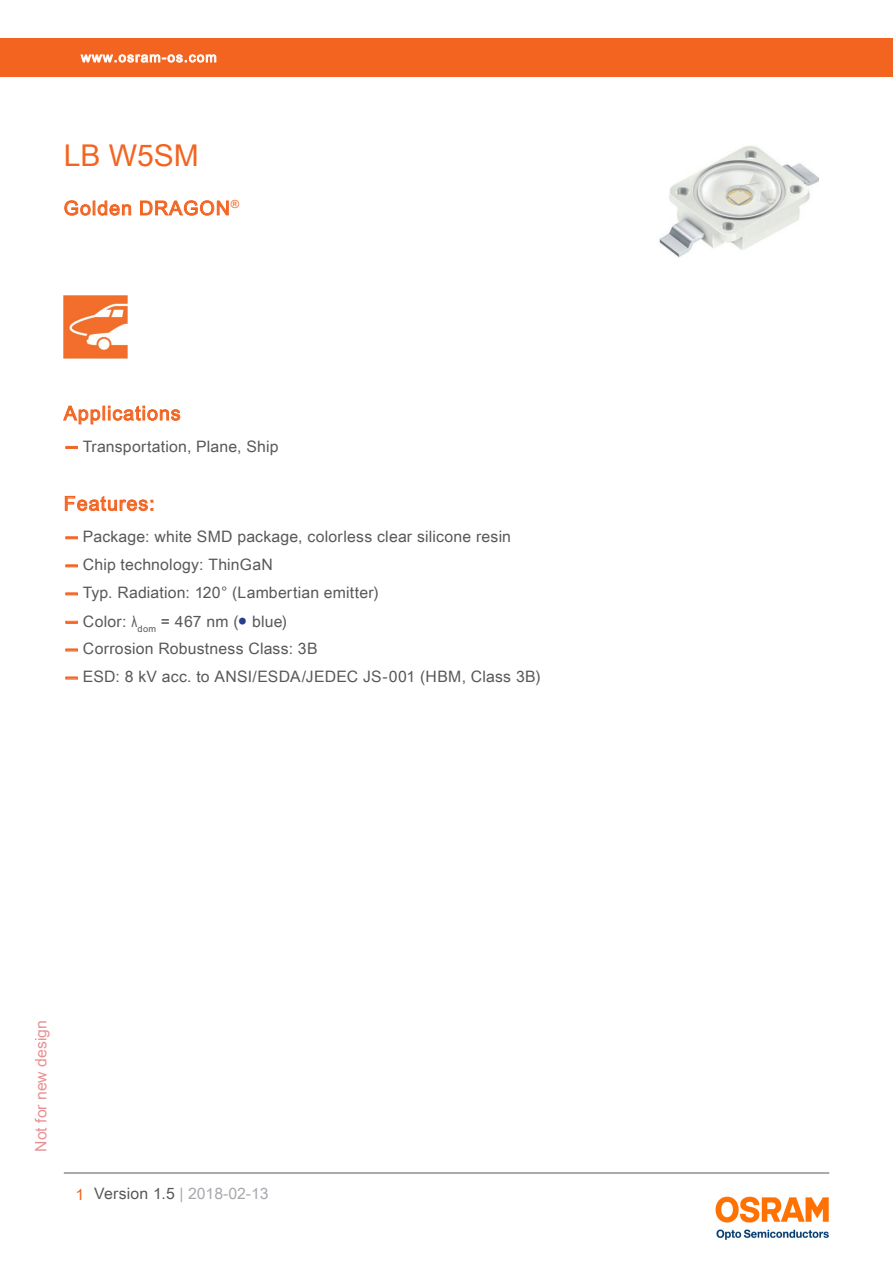
<style>
.page{position:relative;width:893px;height:1263px;background:#fff}
.page>*{position:absolute;margin:0;border:0;box-sizing:border-box;transform-origin:0 0}
.t1{font:30px "Arial Unicode MS";color:#f36421}
.t2{font:19.5px "Arial Unicode MS";letter-spacing:.055em;color:#f36421}
.t3{font:15.75px "Arial Unicode MS";letter-spacing:.015em;color:#57585a}
.t4{font:15.75px "Arial Unicode MS";color:#a8a9ad}
.t5{font:15.75px "Arial Unicode MS";color:#d1232a}
.t6{font:13.5px "Arial Unicode MS";letter-spacing:.085em;color:#fff}
.s1{font-family:"Helvetica Neue LT Pro";font-weight:700;color:#f36421}
.s2{font-family:"Arial"}
.s3{color:#253f8e}
.s4{color:#f36421}
.s5{color:#57585a}
</style>
<div class="page">
<hr style="left:64px;top:1173px;width:765px;height:1px;background:#57585a">
<img style="left:715px;top:1197px;width:114px;height:43px">
<div style="left:0;top:38px;width:893px;height:39px;background:#f36421"></div>
<svg style="left:80px;top:54px;width:137px;height:9px"></svg>
<img style="left:659px;top:146px;width:160px;height:111px">
<svg style="left:64px;top:200px;width:68px;height:16px"></svg>
<svg style="left:140px;top:200px;width:89px;height:16px"></svg>
<img style="left:64px;top:295px;width:63px;height:64px">
<svg style="left:63px;top:405px;width:118px;height:20px"></svg>
<svg style="left:66px;top:446px;width:11px;height:2px"></svg>
<svg style="left:65px;top:495px;width:88px;height:17px"></svg>
<svg style="left:66px;top:537px;width:11px;height:2px"></svg>
<svg style="left:66px;top:565px;width:11px;height:2px"></svg>
<svg style="left:66px;top:593px;width:11px;height:2px"></svg>
<svg style="left:66px;top:621px;width:11px;height:2px"></svg>
<svg style="left:66px;top:649px;width:11px;height:2px"></svg>
<svg style="left:66px;top:677px;width:11px;height:2px"></svg>
<p class="t6" style="left:81px;top:47px;width:137px">www.osram-os.com</p>
<h1 class="t1" style="left:64px;top:134px;width:137px">LB W5SM</h1>
<p class="t2" style="left:64px;top:194px;width:177px">Golden DRAGON<sup>®</sup></p>
<p class="t2" style="left:64px;top:399px;width:118px">Applications</p>
<p class="t3" style="left:64px;top:435px;width:216px"><span class="s1">—</span> Transportation, Plane, Ship</p>
<p class="t2" style="left:64px;top:489px;width:92px">Features:</p>
<p class="t3" style="left:64px;top:525px;width:449px"><span class="s1">—</span> Package: white SMD package, colorless clear silicone resin</p>
<p class="t3" style="left:64px;top:553px;width:211px"><span class="s1">—</span> Chip technology: ThinGaN</p>
<p class="t3" style="left:64px;top:581px;width:317px"><span class="s1">—</span> Typ. Radiation: 120° (Lambertian emitter)</p>
<p class="t3" style="left:64px;top:609px;width:225px"><span class="s1">—</span> Color: <span class="s2">λ</span><sub>dom</sub> = 467 nm (<span class="s3">●</span> blue)</p>
<p class="t3" style="left:64px;top:637px;width:255px"><span class="s1">—</span> Corrosion Robustness Class: 3B</p>
<p class="t3" style="left:64px;top:665px;width:478px"><span class="s1">—</span> ESD: 8 kV acc. to ANSI/ESDA/JEDEC JS-001 (HBM, Class 3B)</p>
<p class="t5" style="left:29px;top:1152px;width:133px;rotate:-90deg">Not for new design</p>
<p class="t4" style="left:76px;top:1182px;width:195px"><span class="s4">1</span> <span class="s5">Version 1.5</span> | 2018-02-13</p>
</div>
